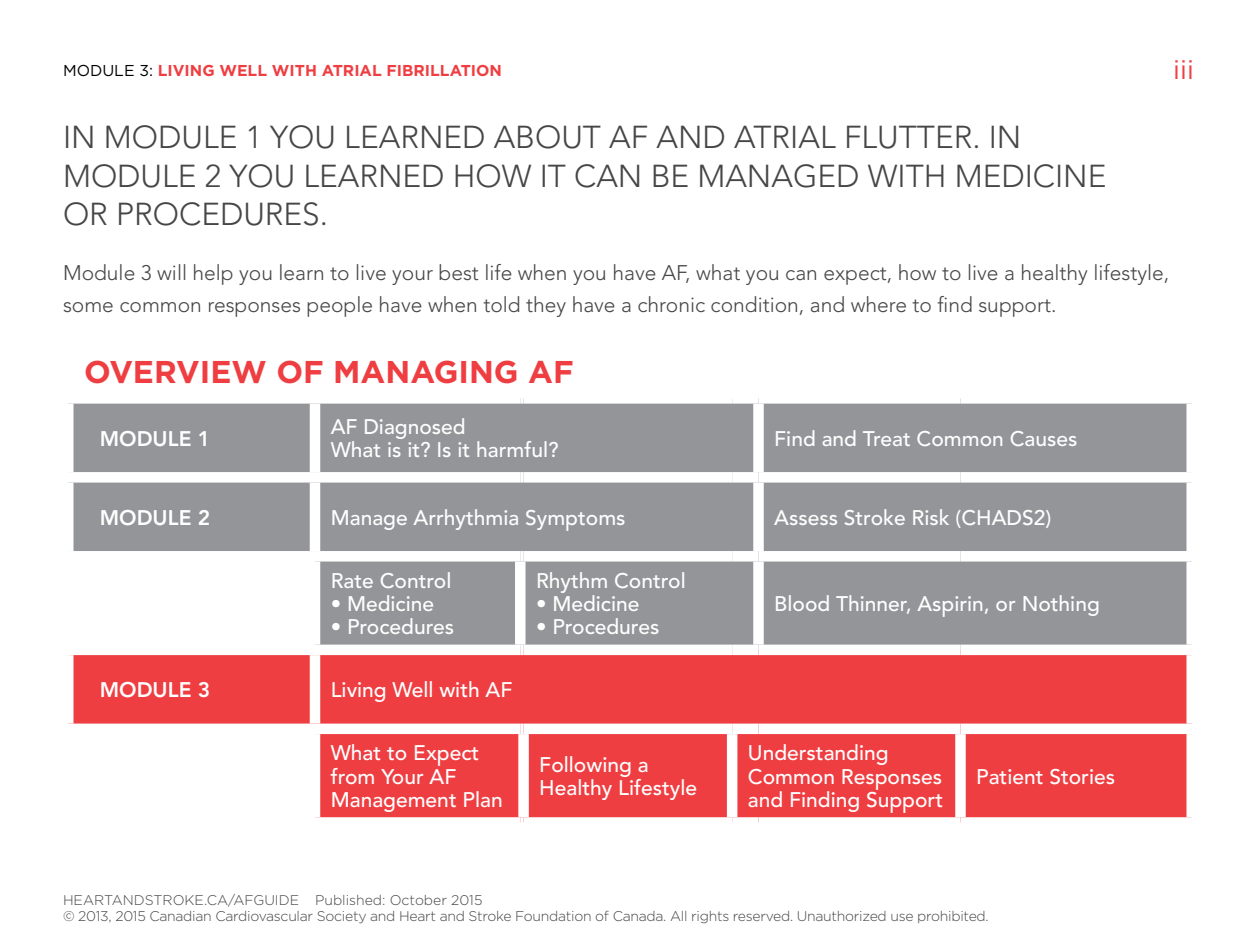
<style>
.page{position:relative;width:1260px;height:945px;background:#fff}
.page>*{position:absolute;margin:0;border:0;box-sizing:border-box;transform-origin:0 0}
.t1{font:300 31.5px/38.5px "Avenir LT Std";color:#464547}
.t2{font:700 31.5px "Gotham";color:#ef3e42}
.t3{font:26.25px "Gotham";color:#ef3e42}
.t4{font:500 21px/23.1px "Avenir LT Std";color:#fff}
.t5{font:300 21px/31.5px "Avenir LT Std";color:#464547}
.t6{font:800 21px "Avenir LT Std";color:#fff}
.t7{font:700 15.75px "Gotham";color:#ef3e42}
.t8{font:300 14px/16.8px "Gotham";letter-spacing:-.02em;color:#464547}
.s1{font-weight:400;color:#000}
</style>
<div class="page">
<svg style="left:74px;top:404px;width:1112px;height:241px;fill:#939598"></svg>
<svg style="left:74px;top:655px;width:1112px;height:162px;fill:#ef3e42"></svg>
<div style="left:310px;top:734px;width:10px;height:83px;background:#fff"></div>
<div style="left:518px;top:734px;width:11px;height:83px;background:#fff"></div>
<div style="left:727px;top:734px;width:10px;height:83px;background:#fff"></div>
<div style="left:955px;top:734px;width:11px;height:83px;background:#fff"></div>
<svg style="left:520px;top:817px;width:4px;height:6px"></svg>
<div style="left:310px;top:655px;width:10px;height:69px;background:#fff"></div>
<div style="left:63px;top:724px;width:252px;height:10px;background:#fff"></div>
<div style="left:315px;top:724px;width:205px;height:10px;background:#fff"></div>
<svg style="left:520px;top:724px;width:4px;height:10px"></svg>
<div style="left:524px;top:724px;width:208px;height:10px;background:#fff"></div>
<div style="left:732px;top:724px;width:27px;height:10px;background:#fff"></div>
<div style="left:759px;top:724px;width:201px;height:10px;background:#fff"></div>
<div style="left:960px;top:724px;width:237px;height:10px;background:#fff"></div>
<svg style="left:520px;top:398px;width:4px;height:6px"></svg>
<div style="left:310px;top:404px;width:10px;height:68px;background:#fff"></div>
<div style="left:753px;top:404px;width:11px;height:68px;background:#fff"></div>
<div style="left:310px;top:562px;width:10px;height:83px;background:#fff"></div>
<div style="left:515px;top:562px;width:11px;height:83px;background:#fff"></div>
<div style="left:753px;top:562px;width:11px;height:83px;background:#fff"></div>
<svg style="left:520px;top:645px;width:4px;height:10px"></svg>
<div style="left:63px;top:472px;width:252px;height:11px;background:#fff"></div>
<div style="left:315px;top:472px;width:205px;height:11px;background:#fff"></div>
<svg style="left:520px;top:472px;width:4px;height:11px"></svg>
<div style="left:524px;top:472px;width:208px;height:11px;background:#fff"></div>
<div style="left:732px;top:472px;width:27px;height:11px;background:#fff"></div>
<div style="left:759px;top:472px;width:201px;height:11px;background:#fff"></div>
<div style="left:960px;top:472px;width:237px;height:11px;background:#fff"></div>
<div style="left:310px;top:483px;width:10px;height:68px;background:#fff"></div>
<div style="left:753px;top:483px;width:11px;height:68px;background:#fff"></div>
<div style="left:63px;top:551px;width:252px;height:11px;background:#fff"></div>
<div style="left:315px;top:551px;width:205px;height:11px;background:#fff"></div>
<svg style="left:520px;top:551px;width:4px;height:11px"></svg>
<div style="left:524px;top:551px;width:208px;height:11px;background:#fff"></div>
<div style="left:732px;top:551px;width:27px;height:11px;background:#fff"></div>
<div style="left:759px;top:551px;width:201px;height:11px;background:#fff"></div>
<div style="left:960px;top:551px;width:237px;height:11px;background:#fff"></div>
<p class="t7" style="left:63px;top:60px;width:441px"><span class="s1">MODULE 3:</span> LIVING WELL WITH ATRIAL FIBRILLATION</p>
<p class="t3" style="left:1173px;top:53px;width:22px">iii</p>
<h1 class="t1" style="left:63px;top:118px;width:1045px">IN MODULE 1 YOU LEARNED ABOUT AF AND ATRIAL FLUTTER. IN<br>MODULE 2 YOU LEARNED HOW IT CAN BE MANAGED WITH MEDICINE<br>OR PROCEDURES.</h1>
<p class="t5" style="left:63px;top:258px;width:1108px">Module 3 will help you learn to live your best life when you have AF, what you can expect, how to live a healthy lifestyle, some common responses people have when told they have a chronic condition, and where to find support.</p>
<h1 class="t2" style="left:84px;top:351px;width:491px">OVERVIEW OF MANAGING AF</h1>
<p class="t6" style="left:100px;top:426px;width:112px">MODULE 1</p>
<p class="t4" style="left:331px;top:416px;width:229px">AF Diagnosed<br>What is it? Is it harmful?</p>
<p class="t4" style="left:774px;top:427px;width:305px">Find and Treat Common Causes</p>
<p class="t6" style="left:100px;top:505px;width:112px">MODULE 2</p>
<p class="t4" style="left:331px;top:506px;width:296px">Manage Arrhythmia Symptoms</p>
<p class="t4" style="left:774px;top:506px;width:278px">Assess Stroke Risk (CHADS2)</p>
<p class="t4" style="left:331px;top:570px;width:122px">Rate Control</p>
<p class="t4" style="left:331px;top:593px;width:105px">• Medicine</p>
<p class="t4" style="left:331px;top:616px;width:125px">• Procedures</p>
<p class="t6" style="left:100px;top:678px;width:112px">MODULE 3</p>
<p class="t4" style="left:331px;top:679px;width:183px">Living Well with AF</p>
<p class="t4" style="left:536px;top:570px;width:151px">Rhythm Control</p>
<p class="t4" style="left:536px;top:593px;width:105px">• Medicine</p>
<p class="t4" style="left:536px;top:616px;width:125px">• Procedures</p>
<p class="t4" style="left:774px;top:593px;width:327px">Blood Thinner, Aspirin, or Nothing</p>
<p class="t4" style="left:331px;top:742px;width:173px">What to Expect from Your AF<br>Management Plan</p>
<p class="t4" style="left:539px;top:754px;width:159px">Following a<br>Healthy Lifestyle</p>
<p class="t4" style="left:748px;top:742px;width:197px">Understanding<br>Common Responses and Finding Support</p>
<p class="t4" style="left:976px;top:765px;width:140px">Patient Stories</p>
<p class="t8" style="left:63px;top:891px;width:927px">HEARTANDSTROKE.CA/AFGUIDE Published: October 2015<br>© 2013, 2015 Canadian Cardiovascular Society and Heart and Stroke Foundation of Canada. All rights reserved. Unauthorized use prohibited.</p>
</div>
